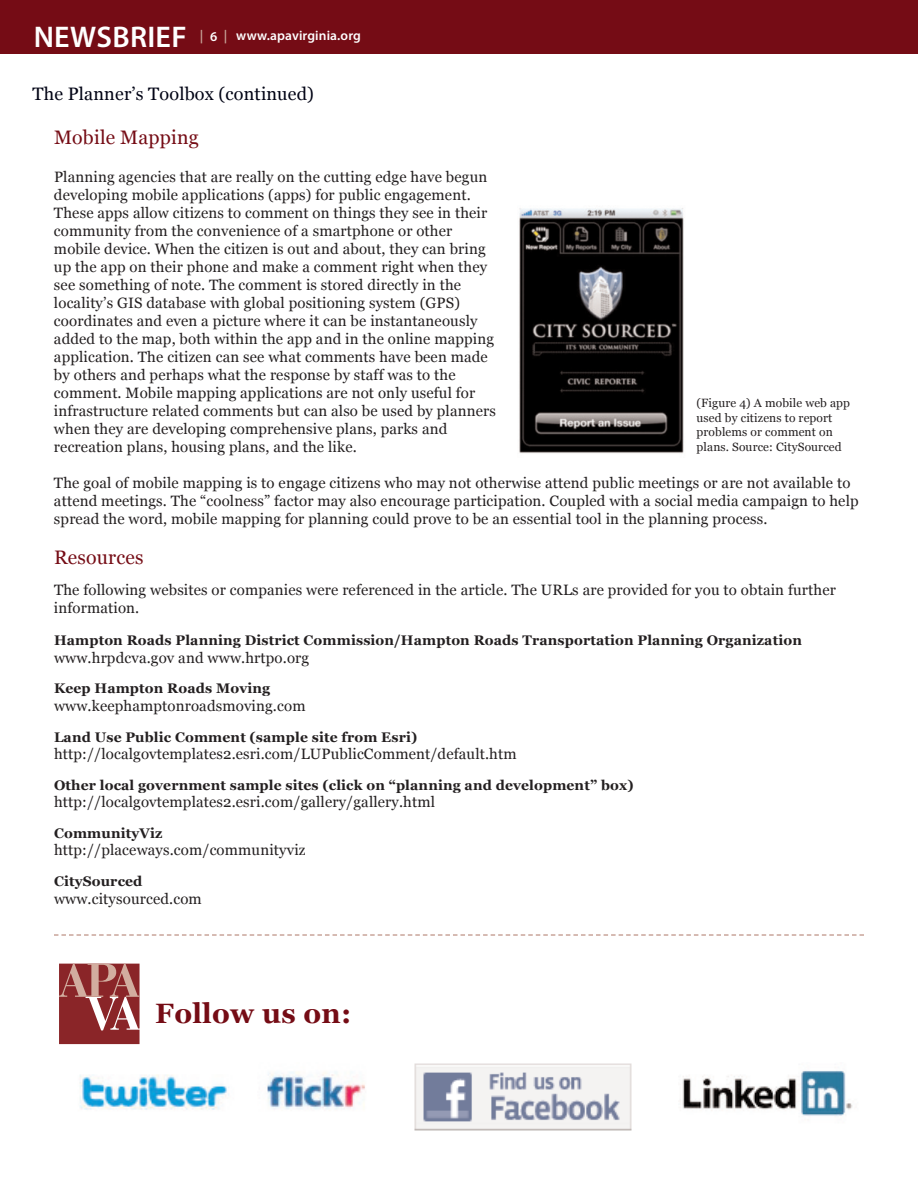
<style>
.page{position:relative;width:918px;height:1188px;background:#fff}
.page>*{position:absolute;margin:0;border:0;box-sizing:border-box;transform-origin:0 0}
.t1{font:600 30px "Myriad Pro";letter-spacing:.01em;color:#fff}
.t2{font:700 28.05px "Georgia";letter-spacing:.01em;color:#750c15}
.t3{font:19.5px "Georgia";letter-spacing:.01em;color:#750c15}
.t4{font:18px "Georgia";letter-spacing:.01em;color:#000314}
.t5{font:15px/18px "Georgia";letter-spacing:.01em;color:#231f20}
.t6{font:700 13.8px "Georgia";letter-spacing:.01em;color:#231f20}
.t7{font:600 13.5px "Myriad Pro";letter-spacing:.01em;color:#fff}
.t8{font:12px/14.4px "Georgia";letter-spacing:.01em;color:#231f20}
.s1{color:#c8a499}
</style>
<div class="page">
<div style="left:0;top:0;width:918px;height:54px;background:#750c15"></div>
<img style="left:519px;top:208px;width:165px;height:246px">
<img style="left:80px;top:1074px;width:149px;height:36px">
<img style="left:682px;top:1070px;width:171px;height:46px">
<img style="left:267px;top:1072px;width:98px;height:38px">
<svg style="left:59px;top:964px;width:81px;height:80px;background:#9f4d4d"></svg>
<img style="left:414px;top:1063px;width:218px;height:68px">
<svg style="left:54px;top:934px;width:810px;height:2px"></svg>
<h1 class="t1" style="left:34px;top:25px;width:154px">NEWSBRIEF</h1>
<p class="t7" style="left:200px;top:30px;width:163px"><span class="s1">|</span> 6 <span class="s1">|</span> www.apavirginia.org</p>
<p class="t4" style="left:32px;top:83px;width:283px">The Planner’s Toolbox (continued)</p>
<h3 class="t3" style="left:54px;top:127px;width:146px">Mobile Mapping</h3>
<p class="t5" style="left:54px;top:168px;width:443px">Planning agencies that are really on the cutting edge have begun developing mobile applications (apps) for public engagement.<br>These apps allow citizens to comment on things they see in their community from the convenience of a smartphone or other mobile device. When the citizen is out and about, they can bring up the app on their phone and make a comment right when they see something of note. The comment is stored directly in the locality’s GIS database with global positioning system (GPS) coordinates and even a picture where it can be instantaneously added to the map, both within the app and in the online mapping application. The citizen can see what comments have been made by others and perhaps what the response by staff was to the comment. Mobile mapping applications are not only useful for infrastructure related comments but can also be used by planners when they are developing comprehensive plans, parks and recreation plans, housing plans, and the like.</p>
<p class="t5" style="left:54px;top:474px;width:806px">The goal of mobile mapping is to engage citizens who may not otherwise attend public meetings or are not available to attend meetings. The “coolness” factor may also encourage participation. Coupled with a social media campaign to help spread the word, mobile mapping for planning could prove to be an essential tool in the planning process.</p>
<h3 class="t3" style="left:54px;top:546px;width:91px">Resources</h3>
<p class="t5" style="left:54px;top:581px;width:783px">The following websites or companies were referenced in the article. The URLs are provided for you to obtain further information.</p>
<p class="t6" style="left:54px;top:632px;width:749px">Hampton Roads Planning District Commission/Hampton Roads Transportation Planning Organization</p>
<p class="t5" style="left:54px;top:649px;width:257px">www.hrpdcva.gov and www.hrtpo.org</p>
<p class="t6" style="left:54px;top:681px;width:218px">Keep Hampton Roads Moving</p>
<p class="t5" style="left:54px;top:697px;width:253px">www.keephamptonroadsmoving.com</p>
<p class="t6" style="left:54px;top:729px;width:365px">Land Use Public Comment (sample site from Esri)</p>
<p class="t5" style="left:54px;top:745px;width:464px">http://localgovtemplates2.esri.com/LUPublicComment/default.htm</p>
<p class="t6" style="left:54px;top:777px;width:581px">Other local government sample sites (click on “planning and development” box)</p>
<p class="t5" style="left:54px;top:793px;width:383px">http://localgovtemplates2.esri.com/gallery/gallery.html</p>
<p class="t6" style="left:54px;top:825px;width:110px">CommunityViz</p>
<p class="t5" style="left:54px;top:841px;width:253px">http://placeways.com/communityviz</p>
<p class="t6" style="left:54px;top:873px;width:90px">CitySourced</p>
<p class="t5" style="left:54px;top:889px;width:149px">www.citysourced.com</p>
<p class="t8" style="left:697px;top:396px;width:155px">(Figure 4) A mobile web app used by citizens to report problems or comment on plans. Source: CitySourced</p>
<h2 class="t2" style="left:155px;top:998px;width:198px">Follow us on:</h2>
</div>
